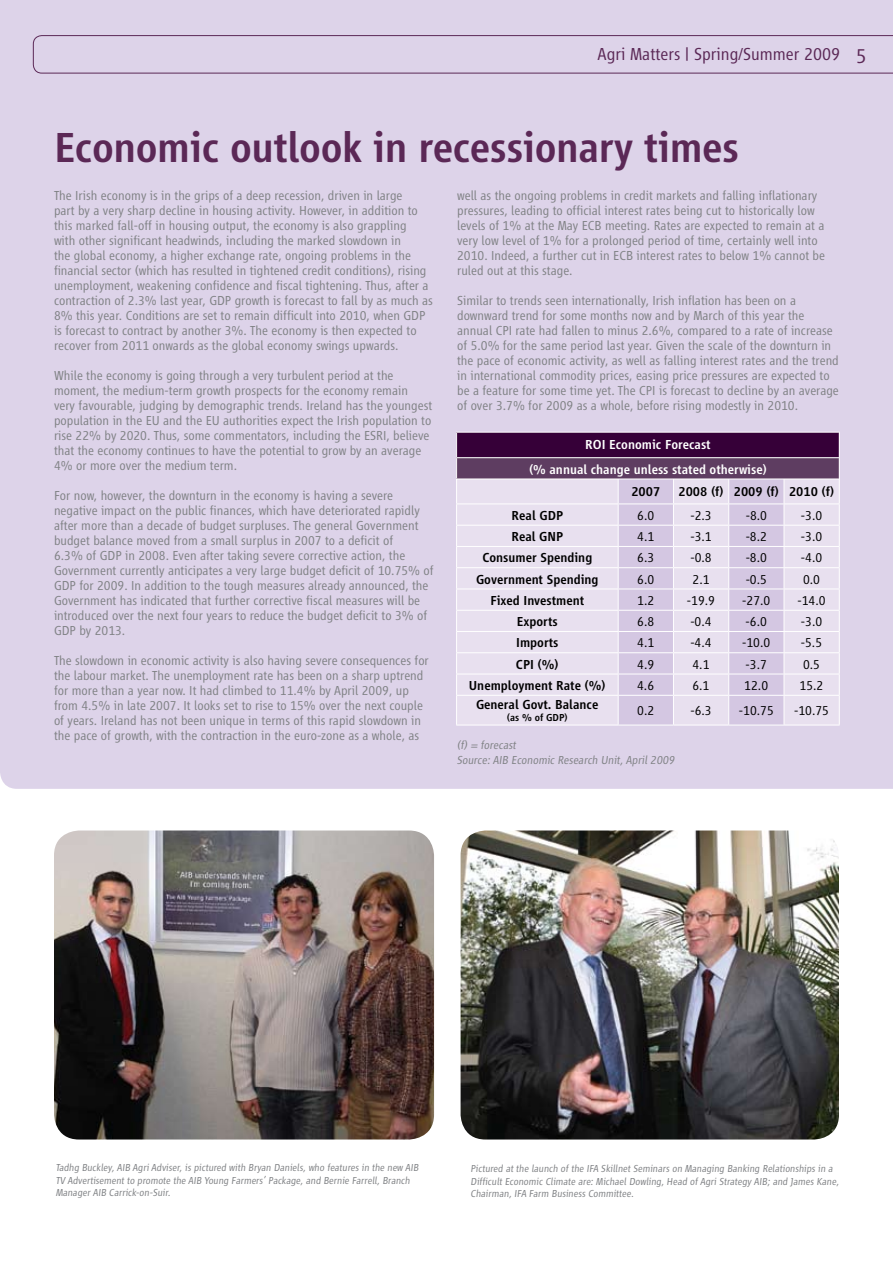
<style>
.page{position:relative;width:893px;height:1263px;background:#fff}
.page>*{position:absolute;margin:0;border:0;box-sizing:border-box;transform-origin:0 0}
.t1{font:500 43.5px "Vialog LT";letter-spacing:-.01em;color:#5b2856}
.t2{font:300 18px "Vialog LT";color:#5b2856}
.t3{font:300 13.5px/15px "Vialog LT";color:#808285}
.t4{font:300 13.5px "Vialog LT";color:#000}
.t5{font:500 13.5px "Vialog LT";color:#000}
.t6{font:500 13.5px/24.9px "Vialog LT";color:#fff;text-align:center}
.t7{font:300 12px/15px "Vialog LT";color:#808285}
.t8{font:300 10.5px/12.8px "Vialog LT";color:#808285}
.t9{font:500 10.5px "Vialog LT";color:#000}
.s1{font-size:21px}
</style>
<div class="page">
<div style="left:0;top:0;width:893px;height:789px;background:#ddd3e9"></div>
<svg style="left:33px;top:35px;width:860px;height:38px;background:#d7cce3"></svg>
<img style="left:54px;top:830px;width:380px;height:309px">
<img style="left:461px;top:830px;width:378px;height:309px">
<div style="left:457px;top:480px;width:382px;height:245px;background:#e8e0ef"></div>
<hr style="left:456px;top:503px;width:162px;height:1px;background:#fff">
<hr style="left:784px;top:503px;width:56px;height:1px;background:#fff">
<hr style="left:456px;top:525px;width:162px;height:1px;background:#fff">
<hr style="left:784px;top:525px;width:56px;height:1px;background:#fff">
<hr style="left:456px;top:546px;width:162px;height:1px;background:#fff">
<hr style="left:784px;top:546px;width:56px;height:1px;background:#fff">
<hr style="left:456px;top:567px;width:162px;height:1px;background:#fff">
<hr style="left:784px;top:567px;width:56px;height:1px;background:#fff">
<hr style="left:456px;top:589px;width:162px;height:1px;background:#fff">
<hr style="left:784px;top:589px;width:56px;height:1px;background:#fff">
<hr style="left:456px;top:610px;width:162px;height:1px;background:#fff">
<hr style="left:784px;top:610px;width:56px;height:1px;background:#fff">
<hr style="left:456px;top:631px;width:162px;height:1px;background:#fff">
<hr style="left:784px;top:631px;width:56px;height:1px;background:#fff">
<hr style="left:456px;top:652px;width:162px;height:1px;background:#fff">
<hr style="left:784px;top:652px;width:56px;height:1px;background:#fff">
<hr style="left:456px;top:674px;width:162px;height:1px;background:#fff">
<hr style="left:784px;top:674px;width:56px;height:1px;background:#fff">
<hr style="left:456px;top:695px;width:162px;height:1px;background:#fff">
<hr style="left:784px;top:695px;width:56px;height:1px;background:#fff">
<svg style="left:618px;top:480px;width:167px;height:245px;background:#dcd2e7"></svg>
<hr style="left:456px;top:725px;width:162px;height:1px;background:#fff">
<hr style="left:618px;top:725px;width:55px;height:1px;background:#fff">
<hr style="left:673px;top:725px;width:56px;height:1px;background:#fff">
<hr style="left:729px;top:725px;width:55px;height:1px;background:#fff">
<hr style="left:784px;top:725px;width:56px;height:1px;background:#fff">
<div style="left:457px;top:432px;width:382px;height:26px;background:#360038"></div>
<div style="left:457px;top:458px;width:382px;height:21px;background:#5e3d61"></div>
<hr style="left:456px;top:432px;width:384px;height:1px;background:#fff">
<hr style="left:456px;top:457px;width:384px;height:1px;background:#fff">
<svg style="left:456px;top:433px;width:1px;height:292px"></svg>
<svg style="left:839px;top:433px;width:1px;height:292px"></svg>
<hr style="left:456px;top:479px;width:384px;height:1px;background:#fff">
<h2 class="t2" style="left:598px;top:45px;width:271px">Agri Matters | Spring/Summer 2009 <span class="s1">5</span></h2>
<h1 class="t1" style="left:54px;top:123px;width:687px">Economic outlook in recessionary times</h1>
<p class="t3" style="left:54px;top:188px;width:380px">The Irish economy is in the grips of a deep recession, driven in large<br>part by a very sharp decline in housing activity. However, in addition to this marked fall-off in housing output, the economy is also grappling<br>with other significant headwinds, including the marked slowdown in<br>the global economy, a higher exchange rate, ongoing problems in the financial sector (which has resulted in tightened credit conditions), rising unemployment, weakening confidence and fiscal tightening. Thus, after a contraction of 2.3% last year, GDP growth is forecast to fall by as much as 8% this year. Conditions are set to remain difficult into 2010, when GDP is forecast to contract by another 3%. The economy is then expected to recover from 2011 onwards as the global economy swings upwards.</p>
<p class="t3" style="left:54px;top:368px;width:380px">While the economy is going through a very turbulent period at the moment, the medium-term growth prospects for the economy remain very favourable, judging by demographic trends. Ireland has the youngest population in the EU and the EU authorities expect the Irish population to rise 22% by 2020. Thus, some commentators, including the ESRI, believe that the economy continues to have the potential to grow by an average 4% or more over the medium term.</p>
<p class="t3" style="left:54px;top:488px;width:381px">For now, however, the downturn in the economy is having a severe negative impact on the public finances, which have deteriorated rapidly after more than a decade of budget surpluses. The general Government budget balance moved from a small surplus in 2007 to a deficit of<br>6.3% of GDP in 2008. Even after taking severe corrective action, the Government currently anticipates a very large budget deficit of 10.75% of GDP for 2009. In addition to the tough measures already announced, the Government has indicated that further corrective fiscal measures will be introduced over the next four years to reduce the budget deficit to 3% of GDP by 2013.</p>
<p class="t3" style="left:54px;top:653px;width:376px">The slowdown in economic activity is also having severe consequences for the labour market. The unemployment rate has been on a sharp uptrend for more than a year now. It had climbed to 11.4% by April 2009, up from 4.5% in late 2007. It looks set to rise to 15% over the next couple of years. Ireland has not been unique in terms of this rapid slowdown in the pace of growth, with the contraction in the euro-zone as a whole, as</p>
<p class="t3" style="left:457px;top:188px;width:369px">well as the ongoing problems in credit markets and falling inflationary pressures, leading to official interest rates being cut to historically low levels of 1% at the May ECB meeting. Rates are expected to remain at a very low level of 1% for a prolonged period of time, certainly well into 2010. Indeed, a further cut in ECB interest rates to below 1% cannot be ruled out at this stage.</p>
<p class="t3" style="left:457px;top:293px;width:383px">Similar to trends seen internationally, Irish inflation has been on a downward trend for some months now and by March of this year the annual CPI rate had fallen to minus 2.6%, compared to a rate of increase of 5.0% for the same period last year. Given the scale of the downturn in the pace of economic activity, as well as falling interest rates and the trend in international commodity prices, easing price pressures are expected to be a feature for some time yet. The CPI is forecast to decline by an average of over 3.7% for 2009 as a whole, before rising modestly in 2010.</p>
<p class="t6" style="left:529px;top:432px;width:239px">ROI Economic Forecast<br>(% annual change unless stated otherwise)</p>
<p class="t5" style="left:631px;top:484px;width:30px">2007</p>
<p class="t5" style="left:678px;top:484px;width:157px">2008 (f) 2009 (f) 2010 (f)</p>
<p class="t5" style="left:512px;top:508px;width:53px">Real GDP</p>
<p class="t4" style="left:637px;top:508px;width:19px">6.0</p>
<p class="t4" style="left:690px;top:508px;width:23px">-2.3</p>
<p class="t4" style="left:746px;top:508px;width:23px">-8.0</p>
<p class="t4" style="left:801px;top:508px;width:23px">-3.0</p>
<p class="t5" style="left:511px;top:529px;width:53px">Real GN P</p>
<p class="t4" style="left:637px;top:529px;width:19px">4.1</p>
<p class="t4" style="left:690px;top:529px;width:23px">-3.1</p>
<p class="t4" style="left:746px;top:529px;width:23px">-8.2</p>
<p class="t4" style="left:801px;top:529px;width:23px">-3.0</p>
<p class="t5" style="left:482px;top:550px;width:111px">Consumer Spending</p>
<p class="t4" style="left:637px;top:550px;width:19px">6.3</p>
<p class="t4" style="left:690px;top:550px;width:23px">-0.8</p>
<p class="t4" style="left:746px;top:550px;width:23px">-8.0</p>
<p class="t4" style="left:801px;top:550px;width:23px">-4.0</p>
<p class="t5" style="left:476px;top:572px;width:124px">Government Spending</p>
<p class="t4" style="left:637px;top:572px;width:19px">6.0</p>
<p class="t4" style="left:692px;top:572px;width:19px">2.1</p>
<p class="t4" style="left:746px;top:572px;width:23px">-0.5</p>
<p class="t4" style="left:803px;top:572px;width:19px">0.0</p>
<p class="t5" style="left:490px;top:593px;width:95px">Fixed I nvestment</p>
<p class="t4" style="left:637px;top:593px;width:19px">1.2</p>
<p class="t4" style="left:687px;top:593px;width:30px">-19.9</p>
<p class="t4" style="left:742px;top:593px;width:30px">-27.0</p>
<p class="t4" style="left:797px;top:593px;width:30px">-14.0</p>
<p class="t5" style="left:517px;top:614px;width:42px">Exports</p>
<p class="t4" style="left:637px;top:614px;width:19px">6.8</p>
<p class="t4" style="left:690px;top:614px;width:23px">-0.4</p>
<p class="t4" style="left:746px;top:614px;width:23px">-6.0</p>
<p class="t4" style="left:801px;top:614px;width:23px">-3.0</p>
<p class="t5" style="left:516px;top:635px;width:44px">I mports</p>
<p class="t4" style="left:637px;top:635px;width:19px">4.1</p>
<p class="t4" style="left:690px;top:635px;width:23px">-4.4</p>
<p class="t4" style="left:742px;top:635px;width:30px">-10.0</p>
<p class="t4" style="left:801px;top:635px;width:23px">-5.5</p>
<p class="t5" style="left:516px;top:657px;width:44px">CPI (%)</p>
<p class="t4" style="left:637px;top:657px;width:19px">4.9</p>
<p class="t4" style="left:692px;top:657px;width:19px">4.1</p>
<p class="t4" style="left:746px;top:657px;width:23px">-3.7</p>
<p class="t4" style="left:803px;top:657px;width:19px">0.5</p>
<p class="t5" style="left:469px;top:678px;width:138px">Unemployment Rate (%)</p>
<p class="t4" style="left:637px;top:678px;width:19px">4.6</p>
<p class="t4" style="left:692px;top:678px;width:19px">6.1</p>
<p class="t4" style="left:744px;top:678px;width:25px">12.0</p>
<p class="t4" style="left:800px;top:678px;width:25px">15.2</p>
<p class="t5" style="left:476px;top:697px;width:124px">General Govt. Balance</p>
<p class="t9" style="left:507px;top:712px;width:62px">(as % of GDP)</p>
<p class="t4" style="left:637px;top:703px;width:19px">0.2</p>
<p class="t4" style="left:690px;top:703px;width:23px">-6.3</p>
<p class="t4" style="left:739px;top:703px;width:36px">-10.75</p>
<p class="t4" style="left:794px;top:703px;width:36px">-10.75</p>
<p class="t7" style="left:457px;top:737px;width:221px">(f) = forecast<br>Source: AIB Economic Research Unit, April 2009</p>
<p class="t8" style="left:56px;top:1161px;width:366px">Tadhg Buckley, AIB Agri Adviser, is pictured with Bryan Daniels, who features in the new AIB<br>TV Advertisement to promote the AIB Young Farmers’ Package, and Bernie Farrell, Branch<br>Manager AIB Carrick-on-Suir.</p>
<p class="t8" style="left:471px;top:1162px;width:371px">Pictured at the launch of the IFA Skillnet Seminars on Managing Banking Relationships in a<br>Difficult Economic Climate are: Michael Dowling, Head of Agri Strategy AIB; and James Kane,<br>Chairman, IFA Farm Business Committee.</p>
</div>
